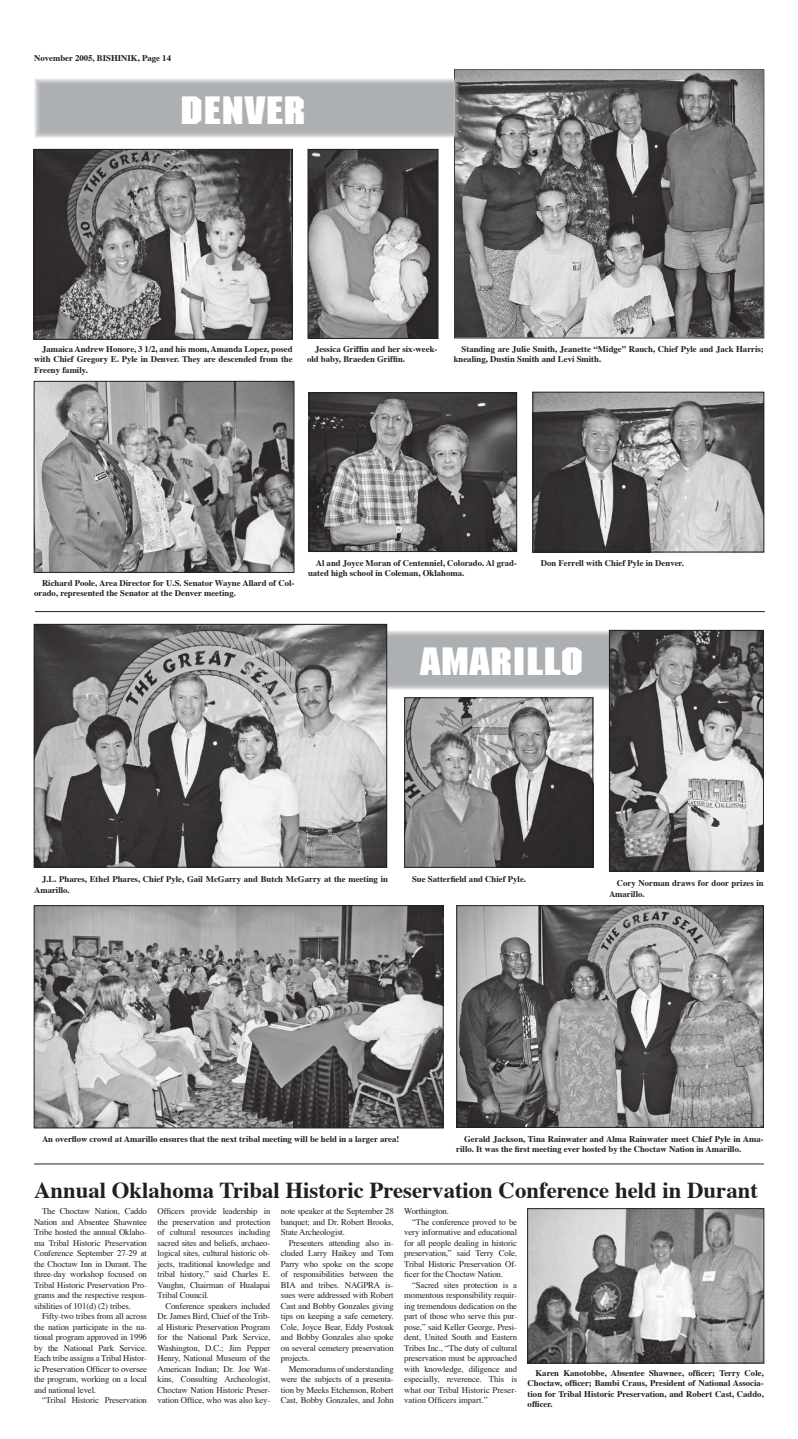
<style>
.page{position:relative;width:798px;height:1439px;background:#fff}
.page>*{position:absolute;margin:0;border:0;box-sizing:border-box;transform-origin:0 0}
.t1{font:700 38.5px "Machine";color:#fff;scale:1.25 1}
.t2{font:700 22.75px "Times";color:#221f1f}
.t3{font:8.75px/10.5px "Times";letter-spacing:-.015em;color:#221f1f;text-align:justify}
.t4{font:700 8.75px/10.5px "Times";color:#221f1f}
</style>
<div class="page">
<img style="left:387px;top:630px;width:222px;height:59px">
<img style="left:36px;top:151px;width:255px;height:187px">
<div style="left:34px;top:149px;width:259px;height:191px;border:1px solid #221f1f"></div>
<img style="left:310px;top:151px;width:126px;height:186px">
<div style="left:308px;top:149px;width:130px;height:190px;border:1px solid #221f1f"></div>
<svg style="left:454px;top:69px;width:310px;height:269px"></svg>
<img style="left:36px;top:383px;width:256px;height:188px">
<div style="left:34px;top:381px;width:260px;height:192px;border:1px solid #221f1f"></div>
<img style="left:310px;top:394px;width:205px;height:156px">
<div style="left:308px;top:392px;width:209px;height:160px;border:1px solid #221f1f"></div>
<img style="left:36px;top:626px;width:349px;height:239px">
<div style="left:34px;top:624px;width:353px;height:243px;border:1px solid #221f1f"></div>
<img style="left:611px;top:632px;width:151px;height:237px">
<div style="left:609px;top:630px;width:155px;height:241px;border:1px solid #221f1f"></div>
<img style="left:36px;top:907px;width:406px;height:219px">
<div style="left:34px;top:905px;width:410px;height:223px;border:1px solid #221f1f"></div>
<img style="left:406px;top:699px;width:185px;height:166px">
<div style="left:404px;top:697px;width:189px;height:170px;border:1px solid #221f1f"></div>
<img style="left:458px;top:907px;width:304px;height:218px">
<div style="left:456px;top:905px;width:308px;height:222px;border:1px solid #221f1f"></div>
<img style="left:35px;top:79px;width:423px;height:59px">
<img style="left:454px;top:79px;width:1px;height:59px">
<img style="left:534px;top:394px;width:228px;height:156px">
<div style="left:532px;top:392px;width:232px;height:160px;border:1px solid #221f1f"></div>
<hr style="left:35px;top:611px;width:730px;height:1px;background:#221f1f">
<hr style="left:34px;top:1163px;width:730px;height:1px;background:#221f1f">
<img style="left:529px;top:1210px;width:233px;height:151px">
<div style="left:527px;top:1208px;width:237px;height:155px;border:1px solid #221f1f"></div>
<p class="t4" style="left:34px;top:53px;width:138px">November 2005, BISHINIK, Page 14</p>
<h1 class="t1" style="left:180px;top:87px;width:102px">DENVER</h1>
<p class="t4" style="left:34px;top:344px;width:260px;text-align:justify;text-indent:8px">Jamaica Andrew Honore, 3 1/2, and his mom, Amanda Lopez, posed with Chief Gregory E. Pyle in Denver. They are descended from the Freeny family.</p>
<p class="t4" style="left:307px;top:344px;width:132px;text-indent:8px">Jessica Griffin and her six-week&shy;old baby, Braeden Griffin.</p>
<p class="t4" style="left:454px;top:344px;width:312px;text-indent:8px">Standing are Julie Smith, Jeanette “Midge” Rauch, Chief Pyle and Jack Harris; knealing, Dustin Smith and Levi Smith.</p>
<p class="t4" style="left:34px;top:578px;width:262px;text-indent:8px">Richard Poole, Area Director for U.S. Senator Wayne Allard of Col&shy;orado, represented the Senator at the Denver meeting.</p>
<p class="t4" style="left:316px;top:558px;width:203px">Al and Joyce Moran of Centenniel, Colorado. Al grad-</p>
<p class="t4" style="left:541px;top:558px;width:145px">Don Ferrell with Chief Pyle in Denver.</p>
<p class="t4" style="left:308px;top:568px;width:158px">uated high school in Coleman, Oklahoma.</p>
<h1 class="t1" style="left:420px;top:638px;width:132px">AMARILLO</h1>
<p class="t4" style="left:42px;top:874px;width:348px">J.L. Phares, Ethel Phares, Chief Pyle, Gail McGarry and Butch McGarry at the meeting in</p>
<p class="t4" style="left:412px;top:873px;width:115px">Sue Satterfield and Chief Pyle.</p>
<p class="t4" style="left:34px;top:885px;width:37px">Amarillo.</p>
<p class="t4" style="left:609px;top:878px;width:156px;text-indent:8px">Cory Norman draws for door prizes in<br>Amarillo.</p>
<p class="t4" style="left:42px;top:1134px;width:359px">An overflow crowd at Amarillo ensures that the next tribal meeting will be held in a larger area!</p>
<p class="t4" style="left:456px;top:1133px;width:309px;text-indent:8px">Gerald Jackson, Tina Rainwater and Alma Rainwater meet Chief Pyle in Ama&shy;rillo. It was the first meeting ever hosted by the Choctaw Nation in Amarillo.</p>
<h2 class="t2" style="left:34px;top:1174px;width:725px">Annual Oklahoma Tribal Historic Preservation Conference held in Durant</h2>
<p class="t3" style="left:34px;top:1206px;width:114px;text-indent:8px">The Choctaw Nation, Caddo Nation and Absentee Shawntee Tribe hosted the annual Oklaho&shy;ma Tribal Historic Preservation Conference September 27-29 at the Choctaw Inn in Durant. The three-day workshop focused on Tribal Historic Preservation Pro&shy;grams and the respective respon&shy;sibilities of 101(d) (2) tribes.</p>
<p class="t3" style="left:34px;top:1311px;width:114px;text-indent:8px">Fifty-two tribes from all across the nation participate in the na&shy;tional program approved in 1996 by the National Park Service.<br>Each tribe assigns a Tribal Histor&shy;ic Preservation Officer to oversee the program, working on a local and national level.</p>
<p class="t3" style="left:42px;top:1395px;width:107px">“Tribal Historic Preservation</p>
<p class="t3" style="left:158px;top:1206px;width:114px">Officers provide leadership in the preservation and protection of cultural resources including sacred sites and beliefs, archaeo&shy;logical sites, cultural historic ob&shy;jects, traditional knowledge and tribal history,” said Charles E.<br>Vaughn, Chairman of Hualapai Tribal Council.</p>
<p class="t3" style="left:158px;top:1301px;width:114px;text-indent:8px">Conference speakers included Dr. James Bird, Chief of the Trib&shy;al Historic Preservation Program for the National Park Service, Washington, D.C.; Jim Pepper Henry, National Museum of the American Indian; Dr. Joe Wat&shy;kins, Consulting Archeologist, Choctaw Nation Historic Preser&shy;vation Office, who was also key-</p>
<p class="t3" style="left:281px;top:1206px;width:114px">note speaker at the September 28 banquet; and Dr. Robert Brooks, State Archeologist.</p>
<p class="t3" style="left:281px;top:1238px;width:114px;text-indent:8px">Presenters attending also in&shy;cluded Larry Haikey and Tom Parry who spoke on the scope of responsibilities between the BIA and tribes. NAGPRA is&shy;sues were addressed with Robert Cast and Bobby Gonzales giving tips on keeping a safe cemetery.<br>Cole, Joyce Bear, Eddy Postoak and Bobby Gonzales also spoke on several cemetery preservation projects.</p>
<p class="t3" style="left:281px;top:1364px;width:114px;text-indent:8px">Memoradums of understanding were the subjects of a presenta&shy;tion by Meeks Etchenson, Robert Cast, Bobby Gonzales, and John</p>
<p class="t3" style="left:404px;top:1206px;width:46px">Worthington.</p>
<p class="t3" style="left:412px;top:1217px;width:107px">“The conference proved to be</p>
<p class="t3" style="left:404px;top:1227px;width:114px">very informative and educational</p>
<p class="t3" style="left:404px;top:1238px;width:114px">for all people dealing in historic</p>
<p class="t3" style="left:404px;top:1248px;width:114px">preservation,” said Terry Cole,</p>
<p class="t3" style="left:404px;top:1259px;width:114px">Tribal Historic Preservation Of-</p>
<p class="t3" style="left:404px;top:1269px;width:100px">ficer for the Choctaw Nation.</p>
<p class="t3" style="left:412px;top:1280px;width:107px">“Sacred sites protection is a</p>
<p class="t3" style="left:404px;top:1290px;width:114px">momentous responsibility requir-</p>
<p class="t3" style="left:404px;top:1301px;width:114px">ing tremendous dedication on the</p>
<p class="t3" style="left:404px;top:1311px;width:114px">part of those who serve this pur-</p>
<p class="t3" style="left:404px;top:1322px;width:114px">pose,” said Keller George, Presi-</p>
<p class="t3" style="left:404px;top:1332px;width:114px">dent, United South and Eastern</p>
<p class="t3" style="left:404px;top:1343px;width:114px">Tribes Inc., “The duty of cultural</p>
<p class="t3" style="left:404px;top:1353px;width:114px">preservation must be approached</p>
<p class="t3" style="left:404px;top:1364px;width:114px">with knowledge, diligence and</p>
<p class="t3" style="left:404px;top:1374px;width:114px">especially, reverence. This is</p>
<p class="t3" style="left:404px;top:1385px;width:114px">what our Tribal Historic Preser-</p>
<p class="t3" style="left:404px;top:1395px;width:85px">vation Officers impart.”</p>
<p class="t4" style="left:528px;top:1367px;width:238px;text-align:justify;text-indent:8px">Karen Kanotobbe, Absentee Shawnee, officer; Terry Cole, Choctaw, officer; Bambi Craus, President of National Associa&shy;tion for Tribal Historic Preservation, and Robert Cast, Caddo, officer.</p>
</div>
